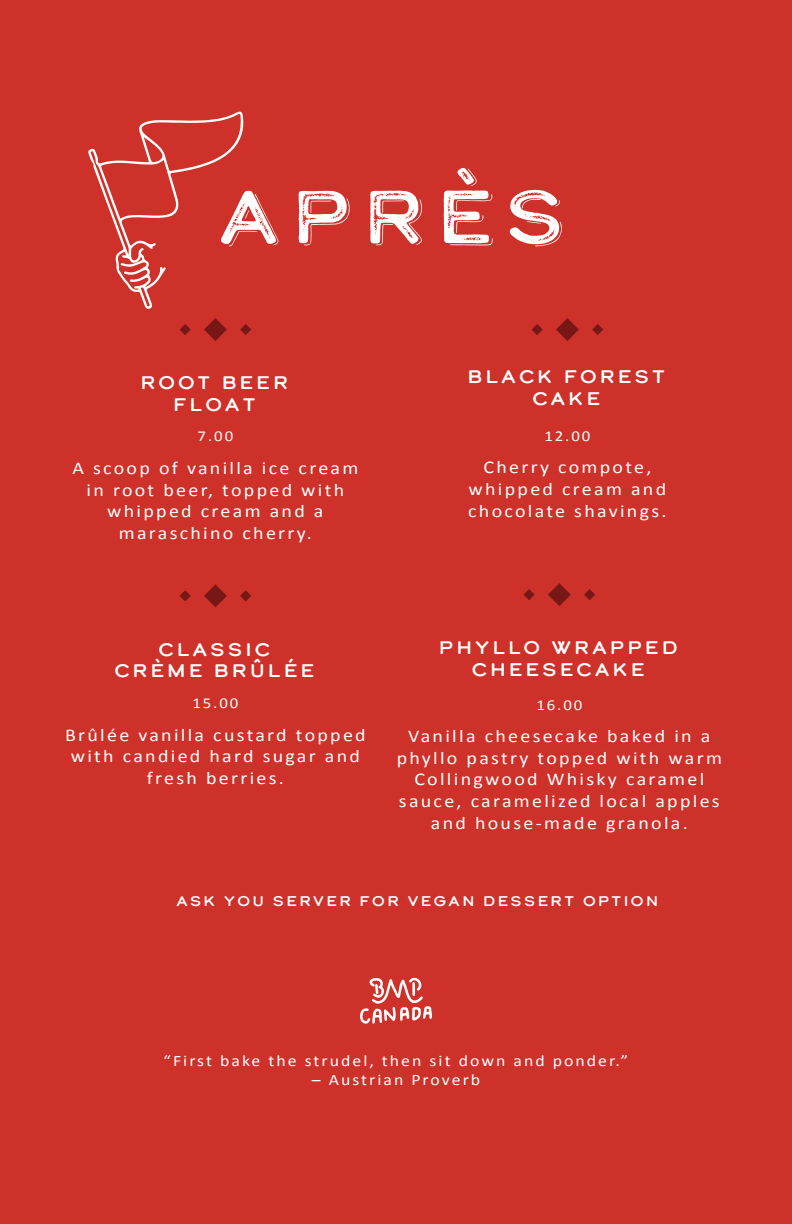
<style>
.page{position:relative;width:792px;height:1224px;background:#ce312a}
.page>*{position:absolute;margin:0;border:0;box-sizing:border-box;transform-origin:0 0}
.t1{font:74.4px "Calder Dark Grit Shadow";letter-spacing:.115em;color:#fff;scale:1.11 1}
.t2{font:18.2px/21.8px "Calder Dark";letter-spacing:.115em;color:#fff;text-align:center;scale:1.11 1}
.t3{font:18px/21.6px "Calibri";letter-spacing:.115em;color:#fff;text-align:center;scale:1.11 1}
.t4{font:16px "Calibri";letter-spacing:.115em;color:#fff;scale:1.11 1}
.t5{font:15.2px "Calibri";letter-spacing:.115em;color:#fff;scale:1.11 1}
.t6{font:14px "Calder Dark";letter-spacing:.115em;color:#fff;scale:1.11 1}
</style>
<div class="page">
<svg style="left:180px;top:590px;width:11px;height:11px"></svg>
<svg style="left:240px;top:590px;width:11px;height:11px"></svg>
<svg style="left:204px;top:584px;width:23px;height:23px"></svg>
<svg style="left:532px;top:324px;width:11px;height:11px"></svg>
<svg style="left:592px;top:324px;width:11px;height:11px"></svg>
<svg style="left:556px;top:318px;width:23px;height:23px"></svg>
<svg style="left:180px;top:324px;width:11px;height:11px"></svg>
<svg style="left:240px;top:324px;width:11px;height:11px"></svg>
<svg style="left:204px;top:318px;width:23px;height:23px"></svg>
<svg style="left:523px;top:589px;width:12px;height:11px"></svg>
<svg style="left:584px;top:589px;width:11px;height:11px"></svg>
<svg style="left:548px;top:583px;width:23px;height:23px"></svg>
<svg style="left:88px;top:111px;width:156px;height:198px"></svg>
<svg style="left:360px;top:977px;width:72px;height:47px"></svg>
<h1 class="t1" style="left:217px;top:166px;width:316px">Après</h1>
<p class="t2" style="left:140px;top:371px;width:135px">ROOT BEER<br>FLOAT</p>
<p class="t5" style="left:198px;top:426px;width:34px">7.00</p>
<p class="t3" style="left:72px;top:457px;width:259px">A scoop of vanilla ice cream in root beer, topped with whipped cream and a maraschino cherry.</p>
<p class="t2" style="left:467px;top:366px;width:180px">BLACK FOREST<br>CAKE</p>
<p class="t5" style="left:544px;top:426px;width:43px">12.00</p>
<p class="t3" style="left:468px;top:456px;width:180px">Cherry compote, whipped cream and chocolate shavings.</p>
<p class="t2" style="left:114px;top:638px;width:182px">CLASSIC<br>CRÈME BRÛLÉE</p>
<p class="t2" style="left:439px;top:637px;width:217px">PHYLLO WRAPPED<br>CHEESECAKE</p>
<p class="t5" style="left:192px;top:693px;width:43px">15.00</p>
<p class="t5" style="left:536px;top:694px;width:43px">16.00</p>
<p class="t3" style="left:65px;top:723px;width:272px">Brûlée vanilla custard topped with candied hard sugar and fresh berries.</p>
<p class="t3" style="left:397px;top:725px;width:295px">Vanilla cheesecake baked in a phyllo pastry topped with warm<br>Collingwood Whisky caramel sauce, caramelized local apples and house-made granola.</p>
<p class="t6" style="left:176px;top:891px;width:436px">ASK YOU SERVER FOR VEGAN DESSERT OPTION</p>
<p class="t4" style="left:164px;top:1050px;width:420px">“First bake the strudel, then sit down and ponder.”</p>
<p class="t4" style="left:312px;top:1069px;width:153px">– Austrian Proverb</p>
</div>
